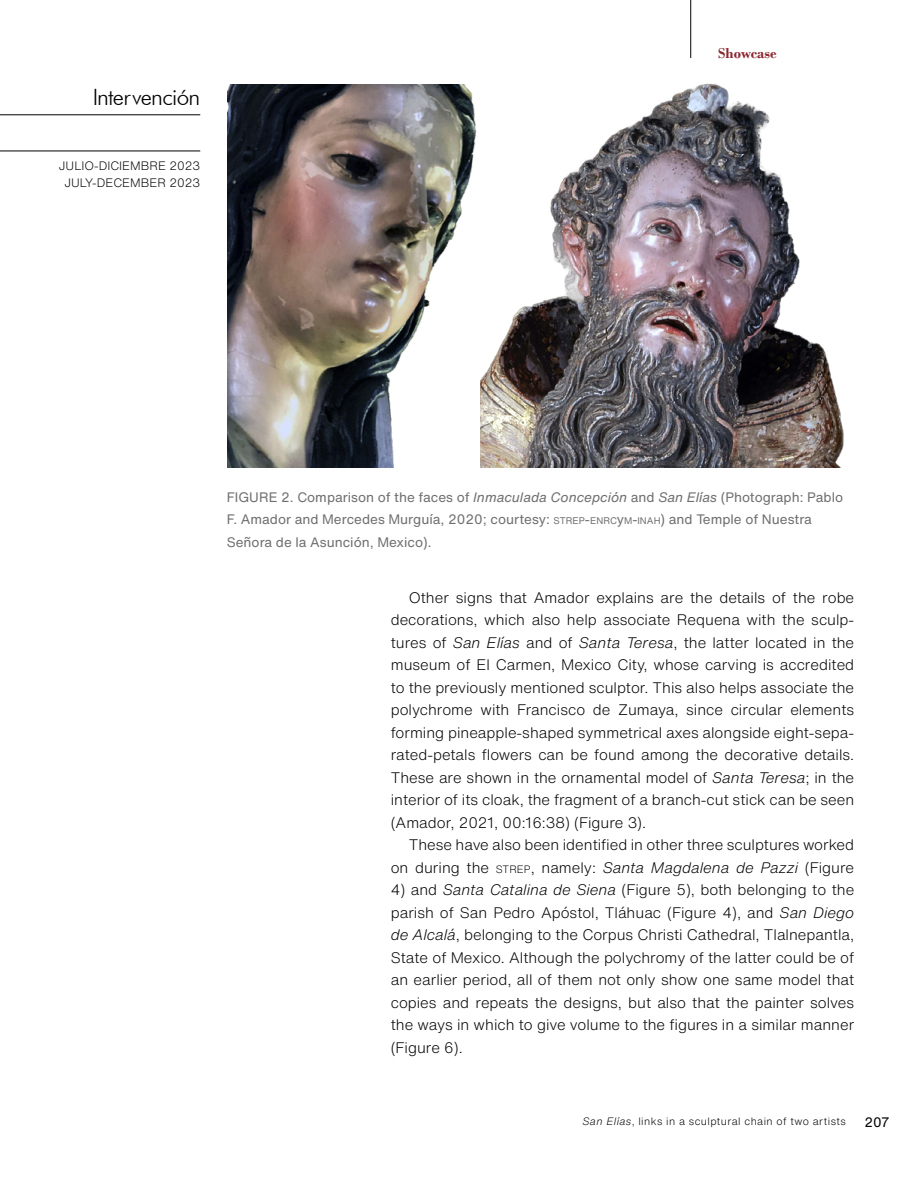
<style>
.page{position:relative;width:918px;height:1188px;background:#fff}
.page>*{position:absolute;margin:0;border:0;box-sizing:border-box;transform-origin:0 0}
.t1{font:300 22.5px "Futura BT";letter-spacing:-.03em;color:#000}
.t2{font:300 15px/22.5px "Helvetica Now Text";color:#000;text-align:justify}
.t3{font:700 15px "Bodoni";color:#8b2830}
.t4{font:13.5px/22.5px "Helvetica Now Text";color:#706f6f}
.t5{font:13.5px "Helvetica Now Text";color:#000}
.t6{font:300 12px/16.5px "Helvetica Now Text";color:#000;text-align:center}
.t7{font:300 10.5px "Helvetica Now Text";letter-spacing:.04em;color:#000}
.s1{font-style:italic}
.s2{font-size:9.45px}
.s3{font-style:inherit}
.s4{font-size:10.5px}
</style>
<div class="page">
<hr style="left:690px;top:0;width:1px;height:58px;background:#000">
<hr style="left:0;top:115px;width:200px;height:1px;background:#000">
<hr style="left:0;top:151px;width:200px;height:1px;background:#000">
<img style="left:227px;top:85px;width:254px;height:382px">
<img style="left:481px;top:83px;width:363px;height:384px">
<h1 class="t1" style="left:93px;top:83px;width:109px">Intervención</h1>
<p class="t6" style="left:59px;top:157px;width:143px">JULIO-DICIEMBRE 2023<br>JULY-DECEMBER 2023</p>
<p class="t3" style="left:718px;top:44px;width:60px">Showcase</p>
<p class="t4" style="left:227px;top:485px;width:618px">FIGURE 2. Comparison of the faces of <span class="s1">Inmaculada Concepción</span> and <span class="s1">San Elías</span> (Photograph: Pablo<br>F. Amador and Mercedes Murguía, 2020; courtesy: <span class="s2">STREP</span><span class="s3">-</span><span class="s2">ENRC</span>y<span class="s2">M</span><span class="s3">-</span><span class="s2">INAH</span><span class="s3">)</span> and Temple of Nuestra<br>Señora de la Asunción, Mexico).</p>
<p class="t2" style="left:391px;top:585px;width:465px;text-indent:18px">Other signs that Amador explains are the details of the robe decorations, which also help associate Requena with the sculp&shy;tures of <span class="s1">San Elías</span> and of <span class="s1">Santa Teresa</span>, the latter located in the museum of El Carmen, Mexico City, whose carving is accredited to the previously mentioned sculptor. This also helps associate the polychrome with Francisco de Zumaya, since circular elements forming pineapple-shaped symmetrical axes alongside eight-sepa&shy;rated-petals flowers can be found among the decorative details.<br>These are shown in the ornamental model of <span class="s1">Santa Teresa</span>; in the interior of its cloak, the fragment of a branch-cut stick can be seen (Amador, 2021, 00:16:38) (Figure 3).</p>
<p class="t2" style="left:391px;top:833px;width:465px;text-align:right">These have also been identified in other three sculptures worked on during the <span class="s4">STREP</span>, namely: <span class="s1">Santa Magdalena de Pazzi</span> (Figure</p>
<p class="t2" style="left:391px;top:878px;width:465px">4) and <span class="s1">Santa Catalina de Siena</span> (Figure 5), both belonging to the parish of San Pedro Apóstol, Tláhuac (Figure 4), and <span class="s1">San Diego de Alcalá</span>, belonging to the Corpus Christi Cathedral, Tlalnepantla, State of Mexico. Although the polychromy of the latter could be of an earlier period, all of them not only show one same model that copies and repeats the designs, but also that the painter solves the ways in which to give volume to the figures in a similar manner (Figure 6).</p>
<p class="t7" style="left:582px;top:1114px;width:265px"><span class="s1">San Elías</span>, links in a sculptural chain of two artists</p>
<p class="t5" style="left:864px;top:1112px;width:27px">207</p>
</div>
